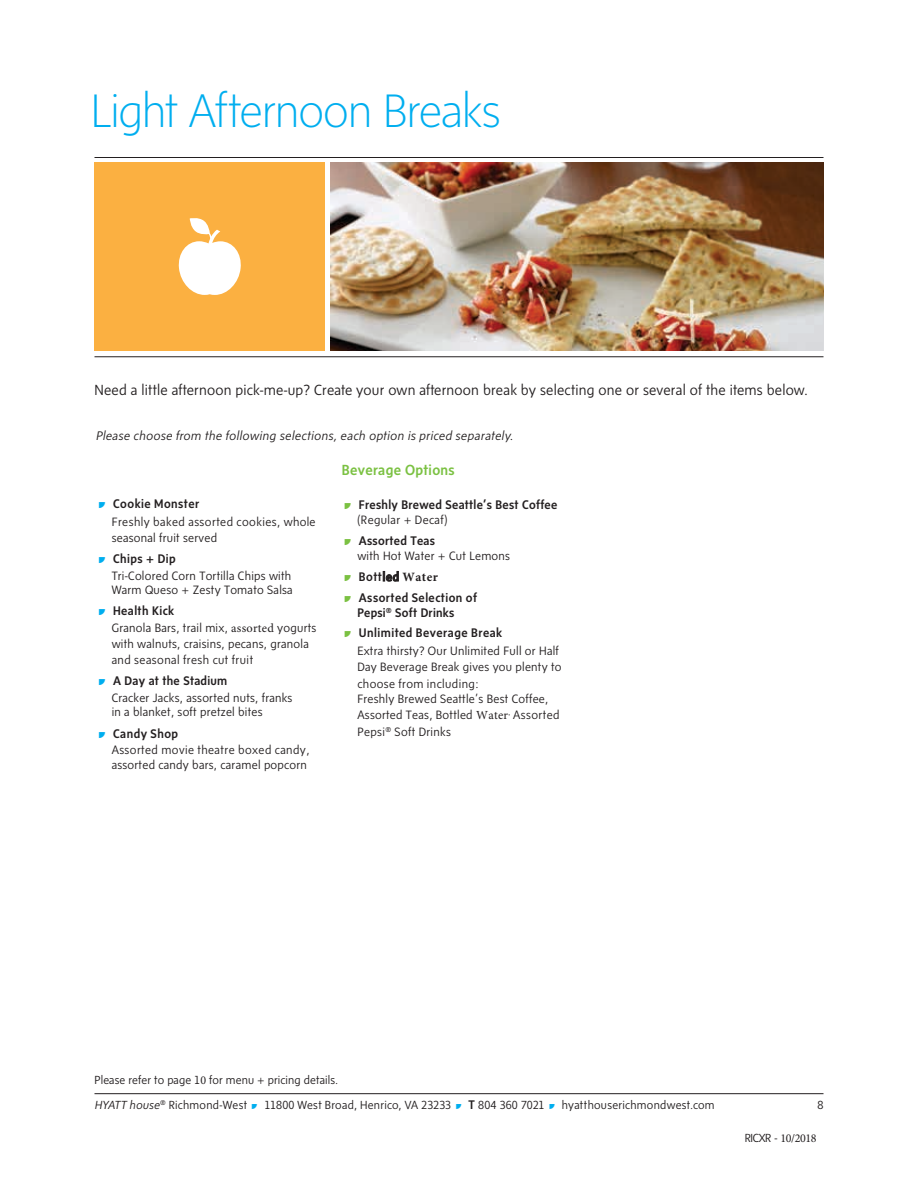
<style>
.page{position:relative;width:918px;height:1188px;background:#fff}
.page>*{position:absolute;margin:0;border:0;box-sizing:border-box;transform-origin:0 0}
.t1{font:200 48px "Sense";letter-spacing:-.015em;color:#00aeef}
.t2{font:300 15px "Sense";letter-spacing:.015em;color:#231f20}
.t3{font:500 15px "Sense";letter-spacing:.02em;color:#7bc142}
.t4{font:500 12.75px/14.9px "Sense";letter-spacing:.03em;color:#231f20}
.t5{font:italic 300 12.75px "Sense";letter-spacing:.03em;color:#231f20}
.t6{font:300 12.3px/16.5px "Sense";letter-spacing:.02em;color:#231f20}
.t7{font:300 12px/25.8px "Sense";letter-spacing:.015em;color:#231f20}
.t8{font:12px "Minion Pro";letter-spacing:-.03em;color:#231f20}
.s1{font-family:"Sense Extras";font-weight:400;font-size:14.25px;color:#00aeef}
.s2{font-family:"Minion Pro";font-weight:400}
.s3{font-family:"Sense Extras";font-weight:400;font-size:14.25px;color:#7bc142}
.s4{font-family:"Minion Pro";font-weight:700}
.s5{font-style:italic}
.s6{font-family:"Sense Extras";font-weight:400;color:#00aeef}
.s7{font-weight:500;font-size:12.75px}
.s8{font-family:"Sense";font-weight:300}
</style>
<div class="page">
<hr style="left:94px;top:1093px;width:730px;height:1px;background:#231f20">
<img style="left:331px;top:162px;width:493px;height:189px">
<hr style="left:94px;top:357px;width:730px;height:1px;background:#231f20">
<hr style="left:94px;top:157px;width:730px;height:1px;background:#231f20">
<div style="left:94px;top:162px;width:231px;height:189px;background:#fbb041"></div>
<svg style="left:178px;top:218px;width:63px;height:77px"></svg>
<h1 class="t1" style="left:91px;top:83px;width:411px">Light Afternoon Breaks</h1>
<p class="t2" style="left:94px;top:381px;width:715px">Need a little afternoon pick-me-up? Create your own afternoon break by selecting one or several of the items below.</p>
<p class="t5" style="left:96px;top:429px;width:419px">Please choose from the following selections, each option is priced separately.</p>
<p class="t4" style="left:98px;top:496px;width:103px"><span class="s1">•</span> Cookie Monster</p>
<p class="t6" style="left:112px;top:513px;width:205px;line-height:15.9px">Freshly baked assorted cookies, whole seasonal fruit served</p>
<p class="t4" style="left:98px;top:551px;width:79px"><span class="s1">•</span> Chips + Dip</p>
<p class="t6" style="left:112px;top:568px;width:183px;line-height:14.9px">Tri-Colored Corn Tortilla Chips with<br>Warm Queso + Zesty Tomato Salsa</p>
<p class="t4" style="left:98px;top:603px;width:78px"><span class="s1">•</span> Health Kick</p>
<p class="t6" style="left:112px;top:620px;width:206px;line-height:15.6px">Granola Bars, trail mix, <span class="s2">assorted</span> yogurts with walnuts, craisins, pecans, granola and seasonal fresh cut fruit</p>
<p class="t4" style="left:98px;top:673px;width:131px"><span class="s1">•</span> A Day at the Stadium</p>
<p class="t6" style="left:112px;top:690px;width:182px;line-height:14.9px">Cracker Jacks, assorted nuts, franks in a blanket, soft pretzel bites</p>
<p class="t4" style="left:98px;top:725px;width:81px"><span class="s1">•</span> Candy Shop</p>
<p class="t6" style="left:112px;top:742px;width:199px;line-height:14.9px">Assorted movie theatre boxed candy, assorted candy bars, caramel popcorn</p>
<p class="t3" style="left:342px;top:461px;width:115px">Beverage Options</p>
<p class="t4" style="left:344px;top:497px;width:215px"><span class="s3">•</span> Freshly Brewed Seattle’s Best Coffee</p>
<p class="t6" style="left:357px;top:511px;width:91px">(Regular + Decaf)</p>
<p class="t4" style="left:344px;top:533px;width:93px"><span class="s3">•</span> Assorted Teas</p>
<p class="t6" style="left:357px;top:547px;width:154px">with Hot Water + Cut Lemons</p>
<p class="t4" style="left:344px;top:569px;width:95px"><span class="s3">•</span> Bottled <span class="s4">Water</span></p>
<p class="t4" style="left:357px;top:590px;width:121px;text-indent:-14px"><span class="s3">•</span> Assorted Selection of<br>Pepsi<sup>®</sup> Soft Drinks</p>
<p class="t4" style="left:344px;top:625px;width:160px"><span class="s3">•</span> Unlimited Beverage Break</p>
<p class="t6" style="left:357px;top:642px;width:206px">Extra thirsty? Our Unlimited Full or Half<br>Day Beverage Break gives you plenty to choose from including:</p>
<p class="t6" style="left:357px;top:690px;width:204px">Freshly Brewed Seattle’s Best Coffee,<br>Assorted Teas, Bottled <span class="s2">Water</span><sup>,</sup> Assorted<br>Pepsi<sup>®</sup> Soft Drinks</p>
<p class="t7" style="left:94px;top:1066px;width:622px">Please refer to page 1<span class="s2">0</span> for menu + pricing details.<br><span class="s5">HYATT house</span><sup>®</sup> Richmond-West <span class="s6">•</span> 11800 West Broad, Henrico, VA 23233 <span class="s6">•</span> <span class="s7">T</span> 804 360 7021 <span class="s6">•</span> hyatthouserichmondwest.com</p>
<p class="t7" style="left:818px;top:1091px;width:7px">8</p>
<p class="t8" style="left:745px;top:1130px;width:73px"><span class="s8">RICXR -</span> 10/2018</p>
</div>
